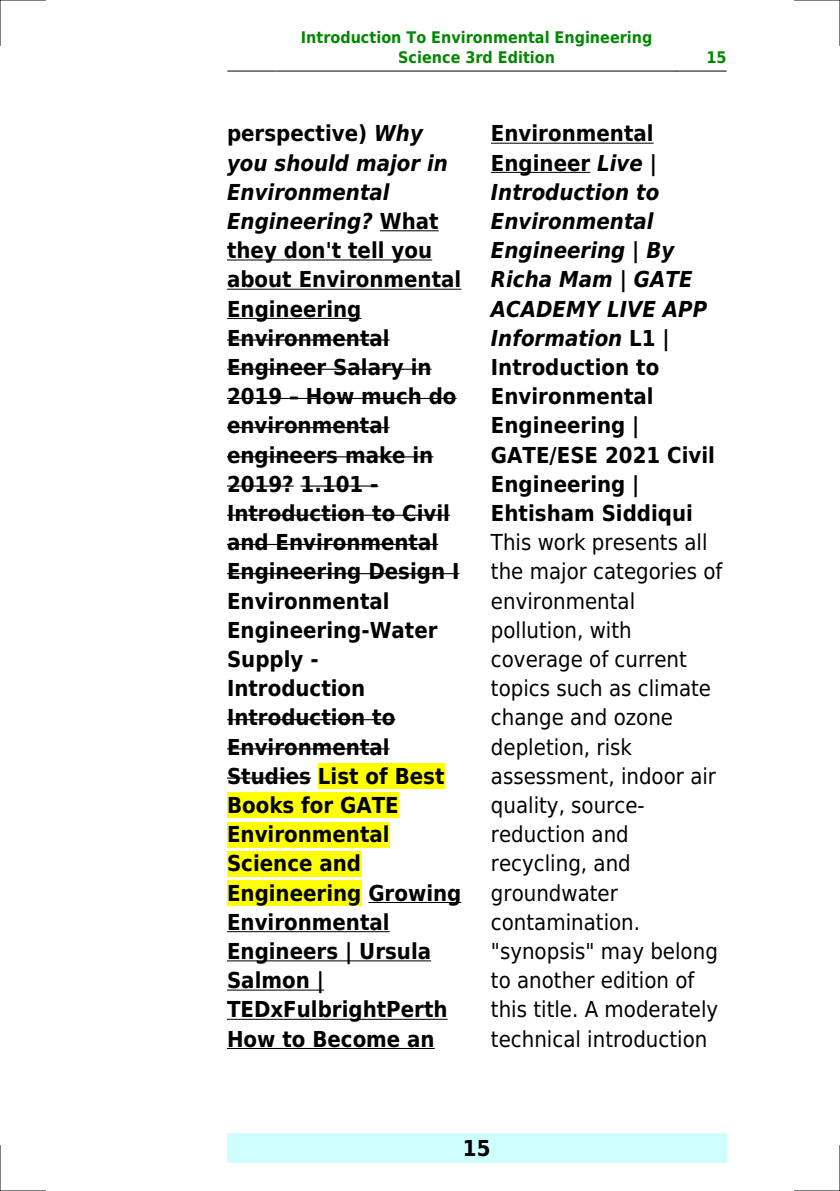
<style>
.page{position:relative;width:840px;height:1191px;background:#fff}
.page>*{position:absolute;margin:0;border:0;box-sizing:border-box;transform-origin:0 0}
.t1{font:700 22px/29.2px "DejaVu Sans Condensed";color:#000}
.t2{font:22px/29.2px "DejaVu Sans Condensed";color:#000}
.t3{font:700 16px/19.2px "DejaVu Sans Condensed";color:#080;text-align:center}
.s1{font-style:italic}
</style>
<div class="page">
<hr style="left:227px;top:71px;width:49px;height:1px;background:#000">
<hr style="left:277px;top:71px;width:398px;height:1px;background:#000">
<hr style="left:676px;top:71px;width:49px;height:1px;background:#000">
<div style="left:227px;top:1133px;width:499px;height:29px;background:#cffffc"></div>
<hr style="left:379px;top:230px;width:59px;height:1px;background:#000">
<hr style="left:227px;top:259px;width:205px;height:1px;background:#000">
<hr style="left:227px;top:289px;width:234px;height:1px;background:#000">
<hr style="left:227px;top:318px;width:134px;height:1px;background:#000">
<hr style="left:227px;top:339px;width:162px;height:1px;background:#000">
<hr style="left:227px;top:369px;width:204px;height:1px;background:#000">
<hr style="left:227px;top:398px;width:229px;height:1px;background:#000">
<hr style="left:227px;top:427px;width:162px;height:1px;background:#000">
<hr style="left:227px;top:456px;width:206px;height:1px;background:#000">
<hr style="left:227px;top:485px;width:66px;height:1px;background:#000">
<hr style="left:300px;top:485px;width:78px;height:1px;background:#000">
<hr style="left:227px;top:515px;width:223px;height:1px;background:#000">
<hr style="left:227px;top:544px;width:211px;height:1px;background:#000">
<hr style="left:227px;top:573px;width:232px;height:1px;background:#000">
<hr style="left:227px;top:719px;width:168px;height:1px;background:#000">
<hr style="left:227px;top:748px;width:162px;height:1px;background:#000">
<hr style="left:227px;top:777px;width:84px;height:1px;background:#000">
<div style="left:318px;top:763px;width:126px;height:26px;background:#ff0"></div>
<div style="left:227px;top:792px;width:171px;height:26px;background:#ff0"></div>
<div style="left:227px;top:821px;width:162px;height:26px;background:#ff0"></div>
<div style="left:227px;top:851px;width:134px;height:25px;background:#ff0"></div>
<div style="left:227px;top:880px;width:134px;height:25px;background:#ff0"></div>
<hr style="left:368px;top:902px;width:93px;height:1px;background:#000">
<hr style="left:227px;top:931px;width:162px;height:1px;background:#000">
<hr style="left:227px;top:960px;width:204px;height:1px;background:#000">
<hr style="left:227px;top:989px;width:97px;height:1px;background:#000">
<hr style="left:227px;top:1018px;width:220px;height:1px;background:#000">
<hr style="left:227px;top:1048px;width:207px;height:1px;background:#000">
<hr style="left:490px;top:143px;width:163px;height:1px;background:#000">
<hr style="left:490px;top:172px;width:100px;height:1px;background:#000">
<hr style="left:0;top:0;width:45px;height:1px;background:#000">
<hr style="left:794px;top:0;width:45px;height:1px;background:#000">
<hr style="left:0;top:1190px;width:45px;height:1px;background:#000">
<hr style="left:794px;top:1190px;width:45px;height:1px;background:#000">
<hr style="left:0;top:0;width:1px;height:45px;background:#000">
<hr style="left:0;top:1145px;width:1px;height:46px;background:#000">
<hr style="left:839px;top:0;width:1px;height:45px;background:#000">
<hr style="left:839px;top:1145px;width:1px;height:46px;background:#000">
<p class="t3" style="left:301px;top:28px;width:353px">Introduction To Environmental Engineering<br>Science 3rd Edition</p>
<p class="t3" style="left:706px;top:48px;width:22px">15</p>
<p class="t1" style="left:227px;top:119px;width:236px">perspective) <span class="s1">Why you should major in<br>Environmental<br>Engineering?</span> What they don't tell you about Environmental<br>Engineering<br>Environmental<br>Engineer Salary in<br>2019 How much do environmental engineers make in<br>2019? 1.101 -<br>Introduction to Civil and Environmental<br>Engineering Design I<br>Environmental<br>Engineering-Water<br>Supply -<br>Introduction<br>Introduction to<br>Environmental<br>Studies List of Best<br>Books for GATE<br>Environmental<br>Science and<br>Engineering Growing<br>Environmental<br>Engineers | Ursula<br>Salmon |<br>TEDxFulbrightPerth<br>How to Become an</p>
<p class="t1" style="left:490px;top:119px;width:225px">Environmental<br>Engineer <span class="s1">Live |<br>Introduction to<br>Environmental<br>Engineering | By<br>Richa Mam | GATE<br>ACADEMY LIVE APP<br>Information</span> L1 |<br>Introduction to<br>Environmental<br>Engineering |<br>GATE/ESE 2021 Civil<br>Engineering |<br>Ehtisham Siddiqui</p>
<p class="t2" style="left:490px;top:528px;width:233px">This work presents all the major categories of environmental pollution, with coverage of current topics such as climate change and ozone depletion, risk assessment, indoor air quality, source&shy;reduction and recycling, and groundwater contamination. "synopsis" may belong to another edition of this title. A moderately technical introduction</p>
<p class="t1" style="left:462px;top:1133px;width:29px">15</p>
</div>
